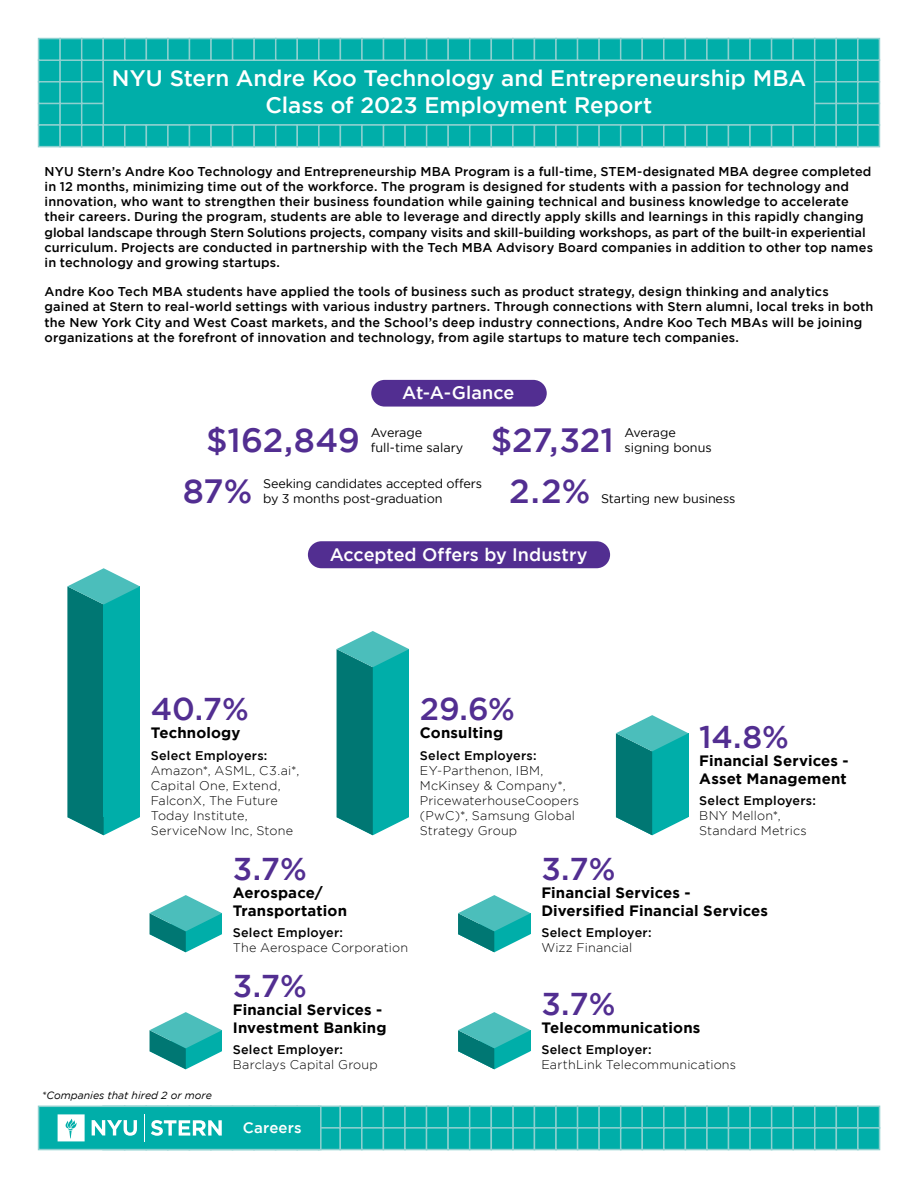
<style>
.page{position:relative;width:918px;height:1188px;background:#fff}
.page>*{position:absolute;margin:0;border:0;box-sizing:border-box;transform-origin:0 0}
.t1{font:500 33.6px "Gotham";letter-spacing:-.01em;color:#522e91}
.t2{font:500 31.5px "Gotham";color:#522e91}
.t3{font:500 22.35px/26.8px "Gotham";color:#fff;text-align:center}
.t4{font:500 18px "Gotham";letter-spacing:.005em;color:#fff}
.t5{font:700 15px "Gotham";letter-spacing:.01em;color:#000}
.t6{font:500 15px "Gotham";letter-spacing:.01em;color:#fff}
.t7{font:500 12.75px/15.3px "Gotham";letter-spacing:.01em;color:#000}
.t8{font:300 12.6px "Gotham";letter-spacing:.015em;color:#000}
.t9{font:12.6px/15.1px "Gotham";letter-spacing:-.01em;color:#000}
.t10{font:500 12.6px "Gotham";letter-spacing:.02em;color:#000}
.t11{font:italic 10.5px "Gotham";color:#000}
</style>
<div class="page">
<svg style="left:37px;top:37px;width:844px;height:111px;background:#11b2ad"></svg>
<div style="left:371px;top:380px;width:176px;height:27px;background:#522e91;border-radius:13px"></div>
<div style="left:308px;top:541px;width:302px;height:27px;background:#522e91;border-radius:14px"></div>
<svg style="left:67px;top:568px;width:73px;height:267px;background:#179d99"></svg>
<svg style="left:337px;top:631px;width:72px;height:204px;background:#1c9f9b"></svg>
<svg style="left:616px;top:715px;width:72px;height:120px;background:#31a9a5"></svg>
<svg style="left:150px;top:895px;width:72px;height:57px"></svg>
<svg style="left:458px;top:895px;width:73px;height:57px"></svg>
<svg style="left:458px;top:1012px;width:73px;height:57px"></svg>
<svg style="left:150px;top:1012px;width:72px;height:57px"></svg>
<svg style="left:37px;top:1105px;width:844px;height:46px;background:#24b8b3"></svg>
<h3 class="t3" style="left:112px;top:64px;width:696px">NYU Stern Andre Koo Technology and Entrepreneurship MBA<br>Class of 2023 Employment Report</h3>
<p class="t7" style="left:45px;top:163px;width:830px">NYU Stern’s Andre Koo Technology and Entrepreneurship MBA Program is a full-time, STEM-designated MBA degree completed in 12 months, minimizing time out of the workforce. The program is designed for students with a passion for technology and innovation, who want to strengthen their business foundation while gaining technical and business knowledge to accelerate their careers. During the program, students are able to leverage and directly apply skills and learnings in this rapidly changing global landscape through Stern Solutions projects, company visits and skill-building workshops, as part of the built-in experiential curriculum. Projects are conducted in partnership with the Tech MBA Advisory Board companies in addition to other top names in technology and growing startups.</p>
<p class="t7" style="left:45px;top:284px;width:830px">Andre Koo Tech MBA students have applied the tools of business such as product strategy, design thinking and analytics gained at Stern to real-world settings with various industry partners. Through connections with Stern alumni, local treks in both the New York City and West Coast markets, and the School’s deep industry connections, Andre Koo Tech MBAs will be joining organizations at the forefront of innovation and technology, from agile startups to mature tech companies.</p>
<h3 class="t4" style="left:402px;top:382px;width:114px">At-A-Glance</h3>
<h1 class="t1" style="left:491px;top:421px;width:124px">$27,321</h1>
<p class="t9" style="left:624px;top:425px;width:53px">Average</p>
<h1 class="t1" style="left:206px;top:421px;width:156px">$162,849</h1>
<p class="t9" style="left:371px;top:425px;width:94px">Average full-time salary</p>
<p class="t9" style="left:624px;top:440px;width:89px">signing bonus</p>
<h1 class="t1" style="left:183px;top:472px;width:71px">87%</h1>
<p class="t9" style="left:263px;top:476px;width:221px">Seeking candidates accepted offers by 3 months post-graduation</p>
<h1 class="t1" style="left:509px;top:472px;width:83px">2.2%</h1>
<p class="t9" style="left:601px;top:491px;width:136px">Starting new business</p>
<h3 class="t4" style="left:330px;top:545px;width:259px">Accepted Offers by Industry</h3>
<h2 class="t2" style="left:151px;top:691px;width:100px">40.7%</h2>
<h2 class="t2" style="left:420px;top:691px;width:97px">29.6%</h2>
<p class="t5" style="left:151px;top:724px;width:91px">Technology</p>
<p class="t5" style="left:420px;top:724px;width:85px">Consulting</p>
<h2 class="t2" style="left:699px;top:719px;width:91px">14.8%</h2>
<p class="t10" style="left:151px;top:748px;width:118px">Select Employers:</p>
<p class="t10" style="left:420px;top:748px;width:118px">Select Employers:</p>
<p class="t5" style="left:699px;top:752px;width:151px">Financial Services -</p>
<p class="t8" style="left:151px;top:763px;width:150px">Amazon*, ASML, C3.ai*,</p>
<p class="t8" style="left:420px;top:763px;width:125px">EY-Parthenon, IBM,</p>
<p class="t5" style="left:699px;top:770px;width:149px">Asset Management</p>
<p class="t8" style="left:151px;top:779px;width:131px">Capital One, Extend,</p>
<p class="t8" style="left:420px;top:779px;width:147px">McKinsey &amp; Company*,</p>
<p class="t8" style="left:151px;top:794px;width:129px">FalconX, The Future</p>
<p class="t8" style="left:420px;top:794px;width:161px">PricewaterhouseCoopers</p>
<p class="t10" style="left:699px;top:793px;width:118px">Select Employers:</p>
<p class="t8" style="left:151px;top:809px;width:99px">Today Institute,</p>
<p class="t8" style="left:420px;top:809px;width:157px">(PwC)*, Samsung Global</p>
<p class="t8" style="left:699px;top:809px;width:83px">BNY Mellon*,</p>
<p class="t8" style="left:151px;top:824px;width:144px">ServiceNow Inc, Stone</p>
<p class="t8" style="left:420px;top:824px;width:99px">Strategy Group</p>
<p class="t8" style="left:699px;top:824px;width:109px">Standard Metrics</p>
<h2 class="t2" style="left:233px;top:851px;width:76px">3.7%</h2>
<h2 class="t2" style="left:541px;top:851px;width:76px">3.7%</h2>
<p class="t5" style="left:233px;top:884px;width:91px">Aerospace/</p>
<p class="t5" style="left:541px;top:884px;width:151px">Financial Services -</p>
<p class="t5" style="left:233px;top:902px;width:116px">Transportation</p>
<p class="t5" style="left:541px;top:902px;width:228px">Diversified Financial Services</p>
<p class="t10" style="left:233px;top:926px;width:112px">Select Employer:</p>
<p class="t10" style="left:541px;top:926px;width:112px">Select Employer:</p>
<p class="t8" style="left:233px;top:941px;width:177px">The Aerospace Corporation</p>
<p class="t8" style="left:541px;top:941px;width:93px">Wizz Financial</p>
<h2 class="t2" style="left:233px;top:968px;width:76px">3.7%</h2>
<p class="t5" style="left:233px;top:1001px;width:151px">Financial Services -</p>
<h2 class="t2" style="left:541px;top:986px;width:76px">3.7%</h2>
<p class="t5" style="left:233px;top:1019px;width:155px">Investment Banking</p>
<p class="t5" style="left:541px;top:1019px;width:161px">Telecommunications</p>
<p class="t10" style="left:233px;top:1043px;width:112px">Select Employer:</p>
<p class="t10" style="left:541px;top:1043px;width:112px">Select Employer:</p>
<p class="t8" style="left:233px;top:1058px;width:146px">Barclays Capital Group</p>
<p class="t8" style="left:541px;top:1058px;width:196px">EarthLink Telecommunications</p>
<p class="t11" style="left:42px;top:1090px;width:171px">*Companies that hired 2 or more</p>
<p class="t6" style="left:243px;top:1120px;width:61px">Careers</p>
</div>
